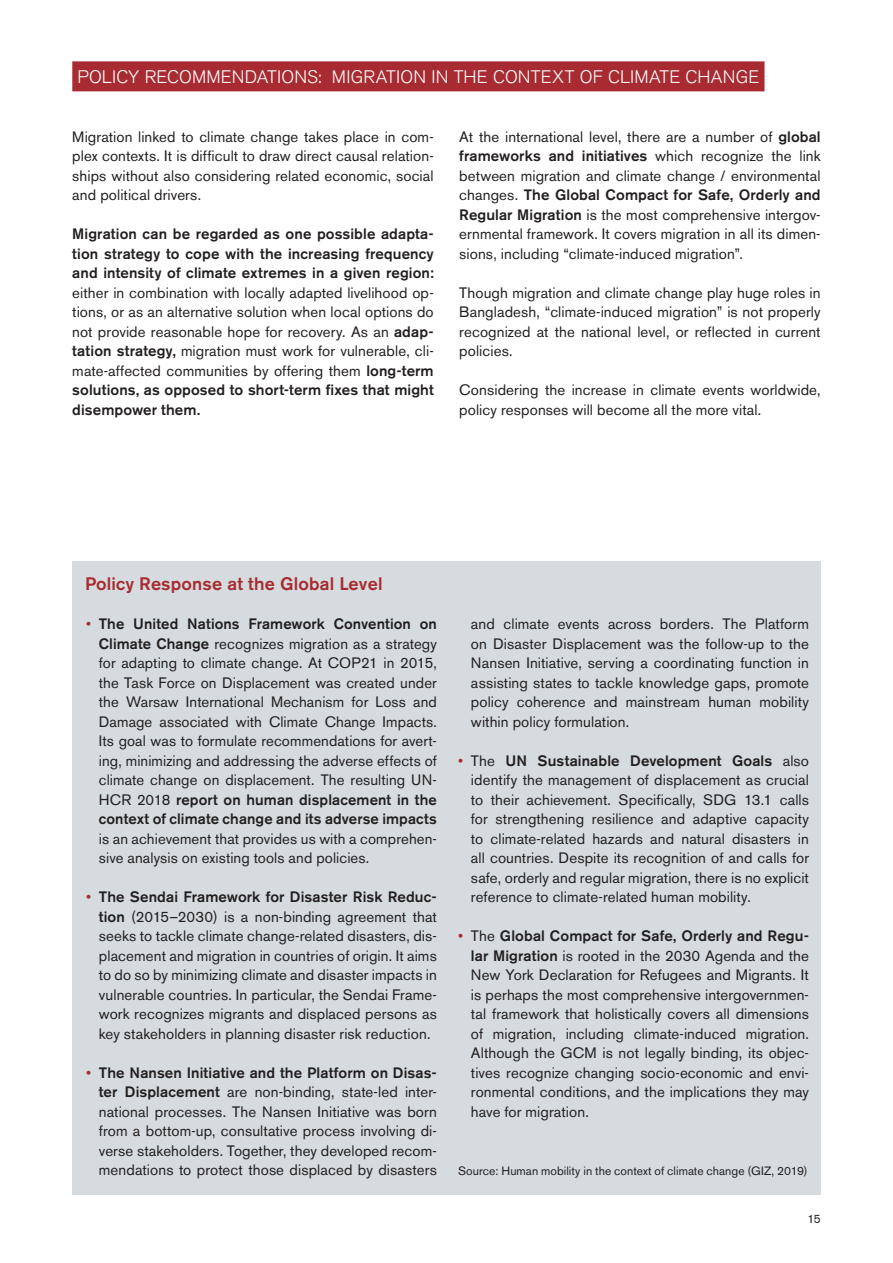
<style>
.page{position:relative;width:893px;height:1263px;background:#fff}
.page>*{position:absolute;margin:0;border:0;box-sizing:border-box;transform-origin:0 0}
.t1{font:300 18px "Akzidenz Grotesk BE";letter-spacing:.01em;color:#fff}
.t2{font:500 18px "Akzidenz Grotesk BE";letter-spacing:.01em;color:#a72b30}
.t3{font:15px/19.5px "Akzidenz Grotesk BE";letter-spacing:.01em;color:#231f20;text-align:justify}
.t4{font:500 15px/19.5px "Akzidenz Grotesk BE";letter-spacing:.005em;color:#231f20;text-align:justify}
.t5{font:12px "Akzidenz Grotesk BE";letter-spacing:.005em;color:#231f20}
.s1{font-weight:500}
.s2{color:#a72b30}
</style>
<div class="page">
<div style="left:72px;top:61px;width:692px;height:30px;background:#a72b30"></div>
<div style="left:72px;top:561px;width:749px;height:634px;background:#d5dbde"></div>
<p class="t1" style="left:77px;top:67px;width:683px">POLICY RECOMMENDATIONS: MIGRATION IN THE CONTEXT OF CLIMATE CHANGE</p>
<p class="t3" style="left:72px;top:127px;width:363px">Migration linked to climate change takes place in com&shy;plex contexts. It is difficult to draw direct causal relation&shy;ships without also considering related economic, social and political drivers.</p>
<p class="t4" style="left:72px;top:224px;width:363px">Migration can be regarded as one possible adapta&shy;tion strategy to cope with the increasing frequency and intensity of climate extremes in a given region:</p>
<p class="t3" style="left:72px;top:283px;width:363px">either in combination with locally adapted livelihood op&shy;tions, or as an alternative solution when local options do not provide reasonable hope for recovery. As an <span class="s1">adap&shy;tation strategy,</span> migration must work for vulnerable, cli&shy;mate-affected communities by offering them <span class="s1">long-term solutions, as opposed to short-term fixes that might disempower them.</span></p>
<p class="t3" style="left:459px;top:127px;width:363px">At the international level, there are a number of <span class="s1">global frameworks and initiatives</span> which recognize the link between migration and climate change / environmental changes. <span class="s1">The Global Compact for Safe, Orderly and Regular Migration</span> is the most comprehensive intergov&shy;ernmental framework. It covers migration in all its dimen&shy;sions, including “climate-induced migration”.</p>
<p class="t3" style="left:459px;top:283px;width:363px">Though migration and climate change play huge roles in Bangladesh, “climate-induced migration” is not properly recognized at the national level, or reflected in current policies.</p>
<p class="t3" style="left:459px;top:380px;width:363px">Considering the increase in climate events worldwide, policy responses will become all the more vital.</p>
<p class="t2" style="left:85px;top:573px;width:299px">Policy Response at the Global Level</p>
<p class="t3" style="left:99px;top:614px;width:340px;text-indent:-13px"><span class="s2">•</span> <span class="s1">The United Nations Framework Convention on Climate Change</span> recognizes migration as a strategy for adapting to climate change. At COP21 in 2015, the Task Force on Displacement was created under the Warsaw International Mechanism for Loss and Damage associated with Climate Change Impacts.<br>Its goal was to formulate recommendations for avert&shy;ing, minimizing and addressing the adverse effects of climate change on displacement. The resulting UN-HCR 2018 <span class="s1">report on human displacement in the context of climate change and its adverse impacts</span></p>
<p class="t3" style="left:99px;top:829px;width:340px">is an achievement that provides us with a comprehen&shy;sive analysis on existing tools and policies.</p>
<p class="t3" style="left:99px;top:887px;width:340px;text-indent:-13px"><span class="s2">•</span> <span class="s1">The Sendai Framework for Disaster Risk Reduc&shy;tion</span> (2015–2030) is a non-binding agreement that seeks to tackle climate change-related disasters, dis&shy;placement and migration in countries of origin. It aims to do so by minimizing climate and disaster impacts in vulnerable countries. In particular, the Sendai Frame&shy;work recognizes migrants and displaced persons as key stakeholders in planning disaster risk reduction.</p>
<p class="t3" style="left:99px;top:1063px;width:340px;text-indent:-13px"><span class="s2">•</span> <span class="s1">The Nansen Initiative and the Platform on Disas&shy;ter Displacement</span> are non-binding, state-led inter&shy;national processes. The Nansen Initiative was born from a bottom-up, consultative process involving di&shy;verse stakeholders. Together, they developed recom&shy;mendations to protect those displaced by disasters</p>
<p class="t3" style="left:471px;top:614px;width:340px">and climate events across borders. The Platform on Disaster Displacement was the follow-up to the Nansen Initiative, serving a coordinating function in assisting states to tackle knowledge gaps, promote policy coherence and mainstream human mobility within policy formulation.</p>
<p class="t3" style="left:471px;top:751px;width:340px;text-indent:-13px"><span class="s2">•</span> The <span class="s1">UN Sustainable Development Goals</span> also identify the management of displacement as crucial to their achievement. Specifically, SDG 13.1 calls for strengthening resilience and adaptive capacity to climate-related hazards and natural disasters in all countries. Despite its recognition of and calls for safe, orderly and regular migration, there is no explicit reference to climate-related human mobility.</p>
<p class="t3" style="left:471px;top:926px;width:340px;text-indent:-13px"><span class="s2">•</span> The <span class="s1">Global Compact for Safe, Orderly and Regu&shy;lar Migration</span> is rooted in the 2030 Agenda and the New York Declaration for Refugees and Migrants. It is perhaps the most comprehensive intergovernmen&shy;tal framework that holistically covers all dimensions of migration, including climate-induced migration.<br>Although the GCM is not legally binding, its objec&shy;tives recognize changing socio-economic and envi&shy;ronmental conditions, and the implications they may have for migration.</p>
<p class="t5" style="left:458px;top:1164px;width:351px">Source: Human mobility in the context of climate change (GIZ, 2019)</p>
<p class="t5" style="left:807px;top:1211px;width:15px">15</p>
</div>
